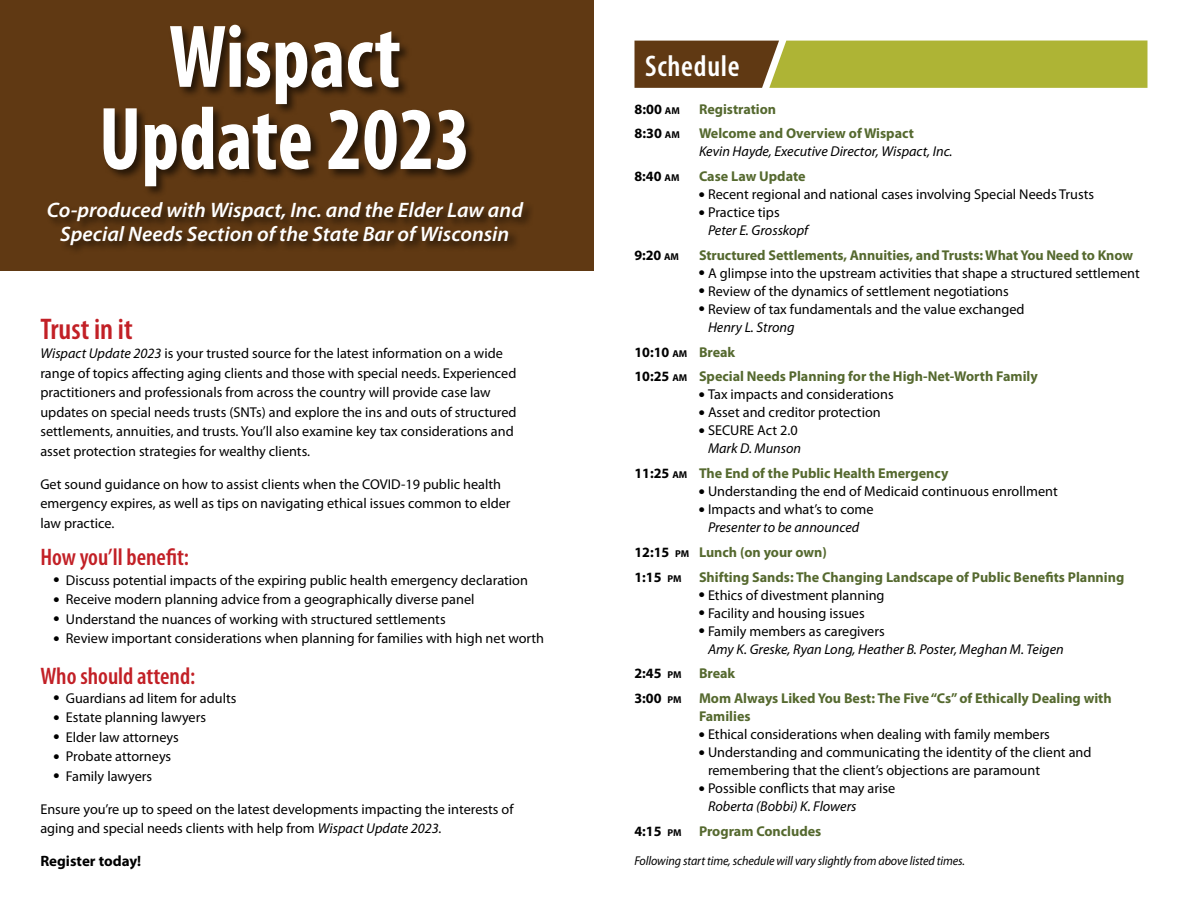
<style>
.page{position:relative;width:1188px;height:918px;background:#fff}
.page>*{position:absolute;margin:0;border:0;box-sizing:border-box;transform-origin:0 0}
.t1{font:700 condensed 90px/82.2px "Myriad Pro";color:#fff;text-align:center;scale:.94 1}
.t2{font:600 condensed 30px "Myriad Pro";color:#c22026}
.t3{font:600 condensed 30px "Myriad Pro";letter-spacing:.025em;color:#fff}
.t4{font:600 condensed 24px "Myriad Pro";color:#c22026}
.t5{font:italic 600 21px/24px "Myriad Pro";color:#fff;text-align:center}
.t6{font:700 15px "Myriad Pro";color:#000}
.t7{font:14.25px/19.5px "Myriad Pro";color:#000}
.t8{font:700 14.25px/24.8px "Myriad Pro";color:#55692f}
.t9{font:italic 14.25px/18px "Myriad Pro";color:#000}
.t10{font:700 14.25px "Myriad Pro";color:#000}
.t11{font:italic 12.75px "Myriad Pro";letter-spacing:-.01em;color:#000;scale:.95 1}
.s1{font-style:italic}
.s2{font-size:10.05px}
.s3{font-style:normal}
.s4{color:#000}
.s5{font-size:10.05px;color:#000}
</style>
<div class="page">
<div style="left:0;top:0;width:594px;height:271px;background:#603913"></div>
<div style="left:47px;top:24px;width:488px;height:233px;background:#000;opacity:.6"></div>
<svg style="left:635px;top:40px;width:512px;height:48px;background:#9b9531"></svg>
<h1 class="t1" style="left:99px;top:14px;width:397px">Wispact<br>Update 2023</h1>
<h3 class="t5" style="left:47px;top:197px;width:478px">Co-produced with Wispact, Inc. and the Elder Law and<br>Special Needs Section of the State Bar of Wisconsin</h3>
<h2 class="t2" style="left:40px;top:311px;width:94px">Trust in it</h2>
<p class="t7" style="left:40px;top:344px;width:478px"><span class="s1">Wispact Update 2023</span> is your trusted source for the latest information on a wide range of topics affecting aging clients and those with special needs. Experienced practitioners and professionals from across the country will provide case law updates on special needs trusts (SNTs) and explore the ins and outs of structured settlements, annuities, and trusts. You’ll also examine key tax considerations and asset protection strategies for wealthy clients.</p>
<p class="t7" style="left:40px;top:474px;width:472px">Get sound guidance on how to assist clients when the COVID-19 public health emergency expires, as well as tips on navigating ethical issues common to elder law practice.</p>
<h3 class="t4" style="left:40px;top:543px;width:150px">How you’ll benefit:</h3>
<p class="t7" style="left:54px;top:570px;width:476px">● Discuss potential impacts of the expiring public health emergency declaration</p>
<p class="t7" style="left:54px;top:589px;width:422px">● Receive modern planning advice from a geographically diverse panel</p>
<p class="t7" style="left:54px;top:609px;width:393px">● Understand the nuances of working with structured settlements</p>
<p class="t7" style="left:54px;top:628px;width:492px">● Review important considerations when planning for families with high net worth</p>
<h3 class="t4" style="left:40px;top:661px;width:157px">Who should attend:</h3>
<p class="t7" style="left:54px;top:688px;width:184px">● Guardians ad litem for adults</p>
<p class="t7" style="left:54px;top:708px;width:154px">● Estate planning lawyers</p>
<p class="t7" style="left:54px;top:727px;width:126px">● Elder law attorneys</p>
<p class="t7" style="left:54px;top:747px;width:119px">● Probate attorneys</p>
<p class="t7" style="left:54px;top:766px;width:100px">● Family lawyers</p>
<p class="t7" style="left:40px;top:799px;width:475px">Ensure you’re up to speed on the latest developments impacting the interests of aging and special needs clients with help from <span class="s1">Wispact Update 2023.</span></p>
<p class="t6" style="left:40px;top:852px;width:102px">Register today!</p>
<h2 class="t3" style="left:645px;top:47px;width:96px">Schedule</h2>
<p class="t10" style="left:634px;top:100px;width:47px">8:00 <span class="s2">AM</span></p>
<p class="t8" style="left:699px;top:96px;width:79px">Registration</p>
<p class="t10" style="left:634px;top:124px;width:47px">8:30 <span class="s2">AM</span></p>
<p class="t8" style="left:699px;top:121px;width:216px">Welcome and Overview of Wispact</p>
<p class="t9" style="left:699px;top:142px;width:255px">Kevin Hayde, Executive Director, Wispact, Inc.</p>
<p class="t10" style="left:634px;top:167px;width:47px">8:40 <span class="s2">AM</span></p>
<p class="t8" style="left:699px;top:163px;width:108px">Case Law Update</p>
<p class="t7" style="left:699px;top:184px;width:397px">● Recent regional and national cases involving Special Needs Trusts</p>
<p class="t9" style="left:708px;top:203px;width:102px;text-indent:-9px">● <span class="s3">Practice tips<br></span>Peter E. Grosskopf</p>
<p class="t10" style="left:634px;top:246px;width:46px">9:20 <span class="s2">AM</span></p>
<p class="t8" style="left:699px;top:242px;width:436px">Structured Settlements, Annuities, and Trusts: What You Need to Know</p>
<p class="t7" style="left:699px;top:263px;width:442px">● A glimpse into the upstream activities that shape a structured settlement</p>
<p class="t7" style="left:699px;top:281px;width:311px">● Review of the dynamics of settlement negotiations</p>
<p class="t7" style="left:708px;top:300px;width:318px;line-height:18px;text-indent:-9px">● Review of tax fundamentals and the value exchanged<br><span class="s1">Henry L. Strong</span></p>
<p class="t8" style="left:634px;top:339px;width:405px"><span class="s4">10:10</span> <span class="s5">AM</span> Break<br><span class="s4">10:25</span> <span class="s5">AM</span> Special Needs Planning for the High-Net-Worth Family</p>
<p class="t7" style="left:699px;top:385px;width:196px">● Tax impacts and considerations</p>
<p class="t7" style="left:699px;top:403px;width:183px">● Asset and creditor protection</p>
<p class="t7" style="left:699px;top:421px;width:104px;line-height:18px;text-align:right">● SECURE Act 2.0<br><span class="s1">Mark D. Munson</span></p>
<p class="t8" style="left:634px;top:460px;width:315px"><span class="s4">11:25</span> <span class="s5">AM</span> The End of the Public Health Emergency</p>
<p class="t7" style="left:699px;top:481px;width:360px">● Understanding the end of Medicaid continuous enrollment</p>
<p class="t7" style="left:699px;top:500px;width:176px;line-height:18px;text-align:center">● Impacts and what’s to come<br><span class="s1">Presenter to be announced</span></p>
<p class="t8" style="left:634px;top:539px;width:491px"><span class="s4">12:15</span> <span class="s5">PM</span> Lunch (on your own)<br><span class="s4">1:15</span> <span class="s5">PM</span> Shifting Sands: The Changing Landscape of Public Benefits Planning</p>
<p class="t7" style="left:699px;top:585px;width:187px">● Ethics of divestment planning</p>
<p class="t7" style="left:699px;top:603px;width:167px">● Facility and housing issues</p>
<p class="t9" style="left:708px;top:622px;width:357px;text-indent:-9px">● <span class="s3">Family members as caregivers<br></span>Amy K. Greske, Ryan Long, Heather B. Poster, Meghan M. Teigen</p>
<p class="t8" style="left:634px;top:661px;width:479px"><span class="s4">2:45</span> <span class="s5">PM</span> Break<br><span class="s4">3:00</span> <span class="s5">PM</span> Mom Always Liked You Best: The Five “Cs” of Ethically Dealing with</p>
<p class="t8" style="left:699px;top:703px;width:53px">Families</p>
<p class="t7" style="left:699px;top:724px;width:352px">● Ethical considerations when dealing with family members</p>
<p class="t7" style="left:708px;top:743px;width:385px;line-height:18px;text-indent:-9px">● Understanding and communicating the identity of the client and remembering that the client’s objections are paramount</p>
<p class="t7" style="left:708px;top:779px;width:189px;line-height:18px;text-indent:-9px">● Possible conflicts that may arise<br><span class="s1">Roberta (Bobbi) K. Flowers</span></p>
<p class="t8" style="left:634px;top:818px;width:188px"><span class="s4">4:15</span> <span class="s5">PM</span> Program Concludes</p>
<p class="t11" style="left:634px;top:853px;width:349px">Following start time, schedule will vary slightly from above listed times.</p>
</div>
